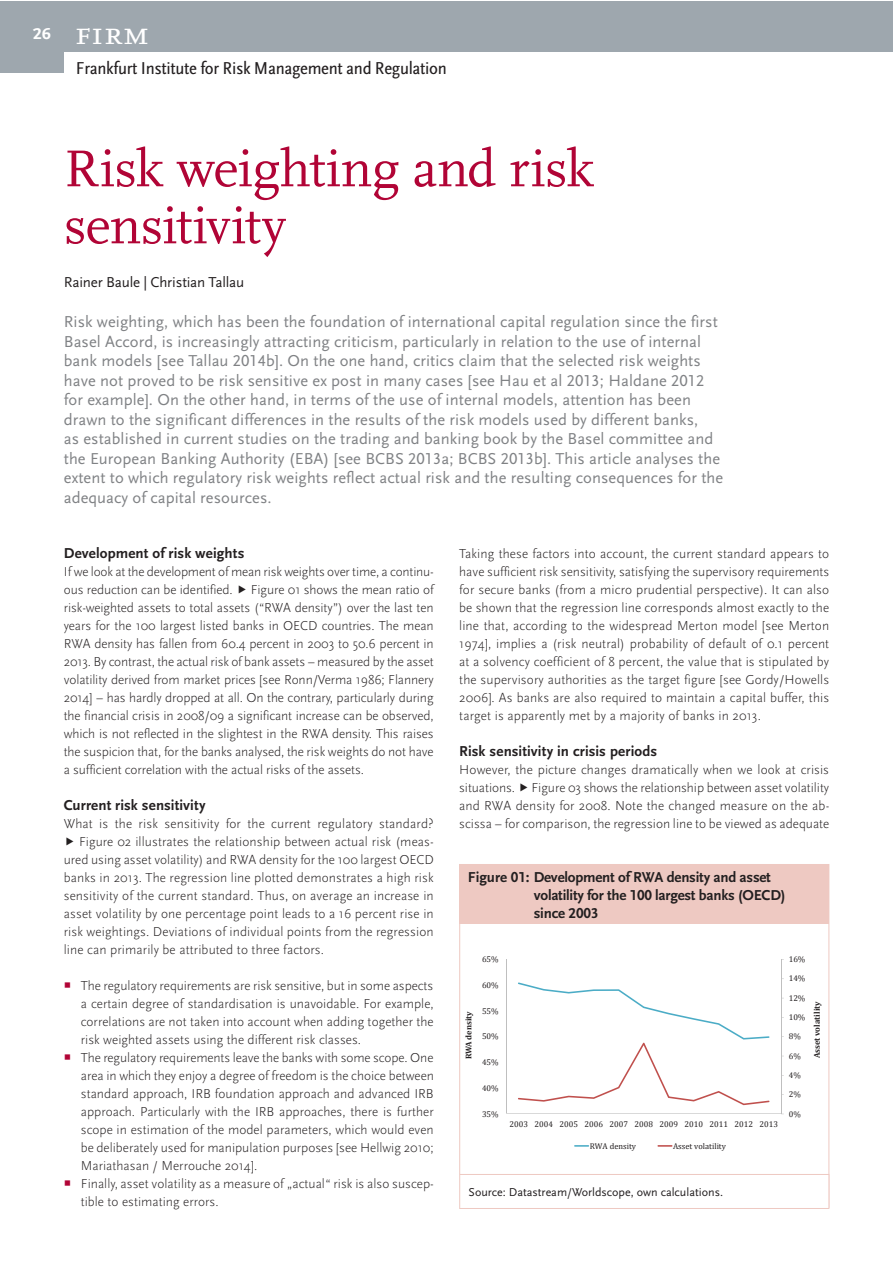
<style>
.page{position:relative;width:893px;height:1263px;background:#fff}
.page>*{position:absolute;margin:0;border:0;box-sizing:border-box;transform-origin:0 0}
.t1{font:54px/57px "Scala LF";letter-spacing:-.015em;color:#b10436}
.t2{font:33px "Scala LF Caps";color:#fff;scale:1.1 1}
.t3{font:18px "Scala Sans Regular Con";letter-spacing:-.015em;color:#231f20;scale:1.1 1}
.t4{font:16.5px/19.5px "Scala Sans LF";letter-spacing:.005em;color:#808285}
.t5{font:700 16.5px "Scala Sans LF";color:#fff;scale:1.1 1}
.t6{font:700 15px/18px "Scala Sans LF";color:#231f20}
.t7{font:15px "Scala Sans LF";letter-spacing:-.015em;color:#231f20}
.t8{font:300 13.5px/18px "Scala Sans";color:#231f20;text-align:justify}
.t9{font:12px "Scala Sans LF";color:#231f20}
.t10{font:8.4px "Cambria";color:#231f20}
.t11{font:700 8.4px "Cambria";color:#231f20}
</style>
<div class="page">
<div style="left:59px;top:1px;width:833px;height:50px;background:#9ea7ae"></div>
<div style="left:0;top:1px;width:64px;height:71px;background:#9ea7ae"></div>
<hr style="left:781px;top:959px;width:1px;height:155px;background:#bfbfbf">
<hr style="left:506px;top:959px;width:1px;height:155px;background:#bfbfbf">
<hr style="left:506px;top:1114px;width:275px;height:1px;background:#d9d9d9">
<svg style="left:518px;top:982px;width:251px;height:123px"></svg>
<svg style="left:574px;top:1145px;width:15px;height:2px"></svg>
<svg style="left:657px;top:1145px;width:15px;height:2px"></svg>
<div style="left:459px;top:864px;width:370px;height:60px;background:#eec9c2"></div>
<div style="left:459px;top:1174px;width:370px;height:35px;border:1px solid #eec9c2"></div>
<p class="t5" style="left:33px;top:25px;width:18px">26</p>
<h2 class="t2" style="left:75px;top:16px;width:70px">firm</h2>
<h3 class="t3" style="left:76px;top:58px;width:339px">Frankfurt Institute for Risk Management and Regulation</h3>
<h1 class="t1" style="left:64px;top:141px;width:532px">Risk weighting and risk sensitivity</h1>
<p class="t7" style="left:64px;top:274px;width:182px">Rainer Baule | Christian Tallau</p>
<p class="t4" style="left:64px;top:312px;width:661px">Risk weighting, which has been the foundation of international capital regulation since the first Basel Accord, is increasingly attracting criticism, particularly in relation to the use of internal bank models [see Tallau 2014b]. On the one hand, critics claim that the selected risk weights have not proved to be risk sensitive ex post in many cases [see Hau et al 2013; Haldane 2012 for example]. On the other hand, in terms of the use of internal models, attention has been drawn to the significant differences in the results of the risk models used by different banks,<br>as established in current studies on the trading and banking book by the Basel committee and the European Banking Authority (EBA) [see BCBS 2013a; BCBS 2013b]. This article analyses the extent to which regulatory risk weights reflect actual risk and the resulting consequences for the adequacy of capital resources.</p>
<p class="t6" style="left:64px;top:545px;width:182px">Development of risk weights</p>
<p class="t8" style="left:64px;top:563px;width:371px">If we look at the development of mean risk weights over time, a continu&shy;ous reduction can be identified.</p>
<p class="t8" style="left:64px;top:581px;width:371px;text-indent:187px">Figure 01 shows the mean ratio of risk-weighted assets to total assets (“RWA density”) over the last ten years for the 100 largest listed banks in OECD countries. The mean RWA density has fallen from 60.4 percent in 2003 to 50.6 percent in 2013. By contrast, the actual risk of bank assets – measured by the asset volatility derived from market prices [see Ronn/Verma 1986; Flannery 2014] – has hardly dropped at all. On the contrary, particularly during the financial crisis in 2008/09 a significant increase can be observed, which is not reflected in the slightest in the RWA density. This raises the suspicion that, for the banks analysed, the risk weights do not have a sufficient correlation with the actual risks of the assets.</p>
<p class="t6" style="left:64px;top:797px;width:143px">Current risk sensitivity</p>
<p class="t8" style="left:64px;top:815px;width:371px">What is the risk sensitivity for the current regulatory standard?</p>
<p class="t8" style="left:79px;top:833px;width:356px">Figure 02 illustrates the relationship between actual risk (meas-</p>
<p class="t8" style="left:64px;top:851px;width:372px">ured using asset volatility) and RWA density for the 100 largest OECD</p>
<p class="t8" style="left:64px;top:869px;width:371px">banks in 2013. The regression line plotted demonstrates a high risk</p>
<p class="t8" style="left:64px;top:887px;width:371px">sensitivity of the current standard. Thus, on average an increase in</p>
<p class="t8" style="left:64px;top:905px;width:371px">asset volatility by one percentage point leads to a 16 percent rise in</p>
<p class="t8" style="left:64px;top:923px;width:371px">risk weightings. Deviations of individual points from the regression</p>
<p class="t8" style="left:64px;top:941px;width:262px">line can primarily be attributed to three factors.</p>
<p class="t8" style="left:81px;top:977px;width:355px;text-align:left">The regulatory requirements are risk sensitive, but in some aspects a certain degree of standardisation is unavoidable. For example, correlations are not taken into account when adding together the risk weighted assets using the different risk classes.<br>The regulatory requirements leave the banks with some scope. One area in which they enjoy a degree of freedom is the choice between standard approach, IRB foundation approach and advanced IRB approach. Particularly with the IRB approaches, there is further scope in estimation of the model parameters, which would even be deliberately used for manipulation purposes [see Hellwig 2010; Mariathasan / Merrouche 2014].<br>Finally, asset volatility as a measure of „actual“ risk is also suscep&shy;tible to estimating errors.</p>
<p class="t8" style="left:459px;top:545px;width:372px">Taking these factors into account, the current standard appears to have sufficient risk sensitivity, satisfying the supervisory requirements for secure banks (from a micro prudential perspective). It can also be shown that the regression line corresponds almost exactly to the line that, according to the widespread Merton model [see Merton 1974], implies a (risk neutral) probability of default of 0.1 percent at a solvency coefficient of 8 percent, the value that is stipulated by the supervisory authorities as the target figure [see Gordy/Howells 2006]. As banks are also required to maintain a capital buffer, this target is apparently met by a majority of banks in 2013.</p>
<p class="t6" style="left:459px;top:743px;width:200px">Risk sensitivity in crisis periods</p>
<p class="t8" style="left:459px;top:761px;width:372px">However, the picture changes dramatically when we look at crisis situations. Figure 03 shows the relationship between asset volatility and RWA density for 2008. Note the changed measure on the ab&shy;scissa – for comparison, the regression line to be viewed as adequate</p>
<p class="t6" style="left:534px;top:868px;width:253px;text-indent:-66px">Figure 01: Development of RWA density and asset volatility for the 100 largest banks (OECD) since 2003</p>
<p class="t11" style="left:464px;top:1059px;width:50px;rotate:-90deg">RWA density</p>
<p class="t10" style="left:482px;top:954px;width:18px">65%</p>
<p class="t10" style="left:482px;top:980px;width:18px">60%</p>
<p class="t10" style="left:482px;top:1006px;width:18px">55%</p>
<p class="t10" style="left:482px;top:1031px;width:18px">50%</p>
<p class="t10" style="left:482px;top:1057px;width:18px">45%</p>
<p class="t10" style="left:482px;top:1083px;width:18px">40%</p>
<p class="t10" style="left:482px;top:1109px;width:18px">35%</p>
<p class="t10" style="left:509px;top:1119px;width:270px">2003 2004 2005 2006 2007 2008 2009 2010 2011 2012 2013</p>
<p class="t10" style="left:590px;top:1140px;width:48px">RWA density</p>
<p class="t10" style="left:673px;top:1140px;width:54px">Asset volatility</p>
<p class="t10" style="left:789px;top:954px;width:18px">16%</p>
<p class="t10" style="left:789px;top:973px;width:18px">14%</p>
<p class="t10" style="left:789px;top:993px;width:18px">12%</p>
<p class="t10" style="left:789px;top:1012px;width:18px">10%</p>
<p class="t10" style="left:789px;top:1031px;width:14px">8%</p>
<p class="t10" style="left:789px;top:1051px;width:14px">6%</p>
<p class="t10" style="left:789px;top:1070px;width:14px">4%</p>
<p class="t10" style="left:789px;top:1089px;width:14px">2%</p>
<p class="t10" style="left:789px;top:1109px;width:14px">0%</p>
<p class="t11" style="left:812px;top:1058px;width:58px;rotate:-90deg">Asset volatility</p>
<p class="t9" style="left:469px;top:1186px;width:256px">Source: Datastream/Worldscope, own calculations.</p>
</div>
